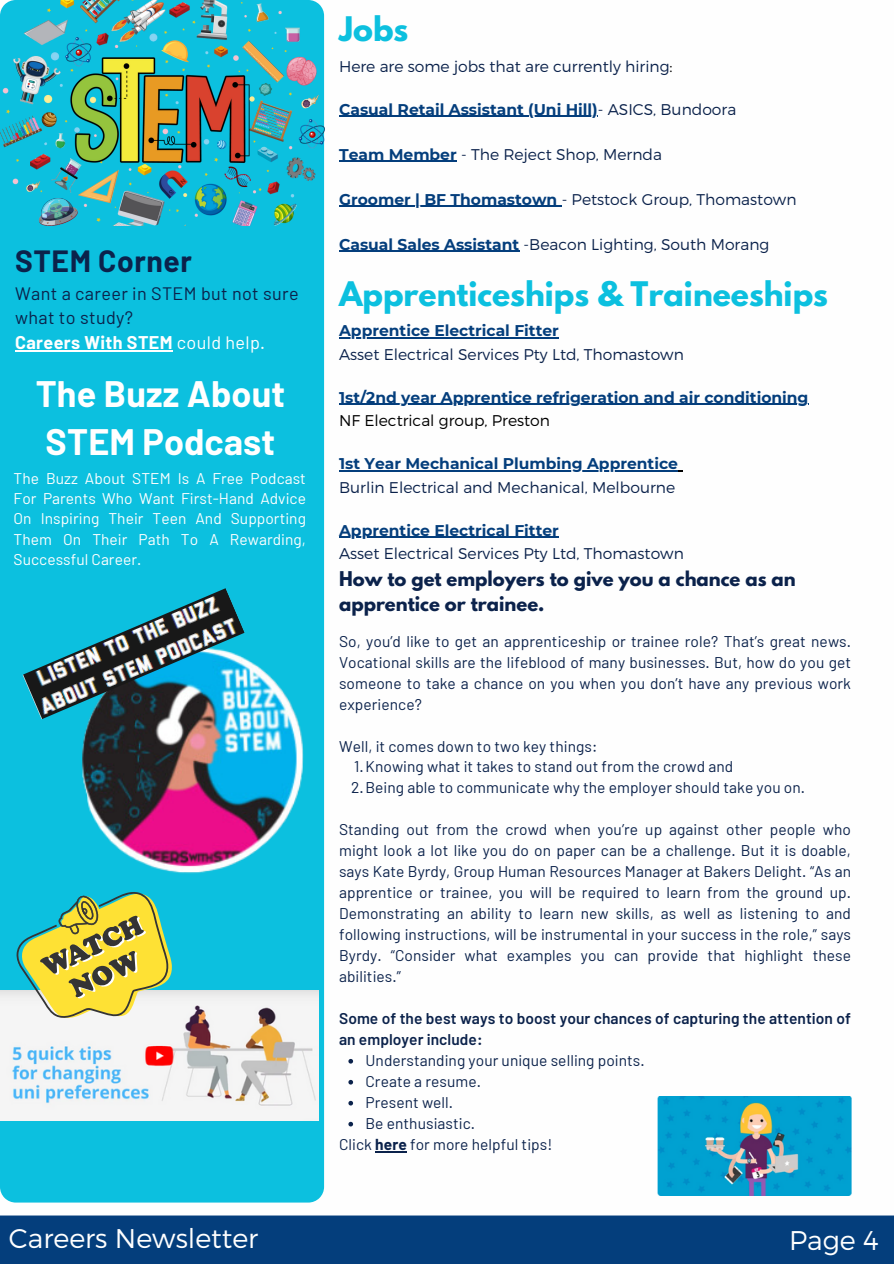
<style>
.page{position:relative;width:894px;height:1264px;background:#fff}
.page>*{position:absolute;margin:0;border:0;box-sizing:border-box;transform-origin:0 0}
.t1{font:700 36px/48.3px "Barlow";letter-spacing:.005em;color:#fff}
.t2{font:700 30px "League Spartan";color:#0cc0df}
.t3{font:700 30px "Barlow";letter-spacing:.02em;color:#0b224b}
.t4{font:300 27px "Montserrat";color:#fff}
.t5{font:18px/24.8px "Barlow";letter-spacing:.02em;color:#0b224b}
.t6{font:700 18px/24.8px "League Spartan";color:#0b224b}
.t7{font:15.45px/21px "Barlow";letter-spacing:.005em;color:#0b224b;text-align:justify}
.t8{font:300 15.45px "Montserrat";color:#0b224b}
.t9{font:700 15.45px "Montserrat";color:#043e7c}
.t10{font:15.45px/20.2px "Barlow";letter-spacing:.005em;color:#fff;text-align:justify}
.t11{font:600 15.45px/21px "Barlow";letter-spacing:.005em;color:#0b224b}
.t12{font:300 15.45px "Montserrat";color:#000}
.s1{font-weight:700;color:#fff}
.s2{color:#fff}
.s3{color:#000}
.s4{font-weight:300;color:#0b224b}
.s5{font-weight:700;color:#043e7c}
.s6{font-weight:700}
</style>
<div class="page">
<div style="left:0;top:1215px;width:893px;height:48px;background:#043e7c"></div>
<div style="left:0;top:225px;width:324px;height:977px;background:#0cc0df"></div>
<img style="left:0;top:0;width:324px;height:225px">
<img style="left:73px;top:643px;width:233px;height:235px">
<img style="left:23px;top:588px;width:221px;height:131px">
<img style="left:0;top:990px;width:318px;height:130px">
<svg style="left:8px;top:885px;width:183px;height:160px"></svg>
<img style="left:657px;top:1096px;width:193px;height:99px">
<hr style="left:339px;top:116px;width:184px;height:1px;background:#043e7c">
<hr style="left:528px;top:116px;width:69px;height:1px;background:#043e7c">
<hr style="left:339px;top:161px;width:117px;height:1px;background:#043e7c">
<hr style="left:339px;top:206px;width:218px;height:1px;background:#043e7c">
<hr style="left:339px;top:251px;width:180px;height:1px;background:#043e7c">
<hr style="left:339px;top:337px;width:219px;height:1px;background:#043e7c">
<hr style="left:339px;top:404px;width:469px;height:1px;background:#043e7c">
<hr style="left:339px;top:470px;width:338px;height:1px;background:#043e7c">
<hr style="left:339px;top:536px;width:219px;height:2px;background:#043e7c">
<hr style="left:15px;top:350px;width:158px;height:1px;background:#fff">
<svg style="left:348px;top:1059px;width:5px;height:4px"></svg>
<svg style="left:348px;top:1079px;width:5px;height:5px"></svg>
<svg style="left:348px;top:1100px;width:5px;height:5px"></svg>
<svg style="left:348px;top:1121px;width:5px;height:5px"></svg>
<hr style="left:375px;top:1150px;width:32px;height:2px;background:#0b224b">
<h2 class="t3" style="left:15px;top:241px;width:178px">STEM Corner</h2>
<p class="t5" style="left:15px;top:280px;width:285px">Want a career in STEM but not sure what to study?<br><span class="s1">Careers With STEM</span> <span class="s2">could help.</span></p>
<h1 class="t1" style="left:36px;top:368px;width:251px">The Buzz About<br>STEM Podcast</h1>
<p class="t10" style="left:14px;top:467px;width:294px">The Buzz About STEM Is A Free Podcast For Parents Who Want First-Hand Advice On Inspiring Their Teen And Supporting Them On Their Path To A Rewarding, Successful Career.</p>
<h2 class="t2" style="left:339px;top:14px;width:71px">Jobs</h2>
<p class="t8" style="left:339px;top:56px;width:335px">Here are some jobs that are currently hiring<span class="s3">:</span></p>
<p class="t9" style="left:339px;top:100px;width:398px">Casual Retail Assistant (Uni Hill)<span class="s4">- ASICS, Bundoora</span></p>
<p class="t8" style="left:339px;top:144px;width:324px"><span class="s5">Team Member</span> - The Reject Shop, Mernda</p>
<p class="t8" style="left:339px;top:189px;width:459px"><span class="s5">Groomer | BF Thomastown</span> - Petstock Group, Thomastown</p>
<p class="t8" style="left:339px;top:234px;width:431px"><span class="s5">Casual Sales Assistant</span> -Beacon Lighting, South Morang</p>
<h2 class="t2" style="left:339px;top:279px;width:490px">Apprenticeships &amp; Traineeships</h2>
<p class="t9" style="left:339px;top:321px;width:221px">Apprentice Electrical Fitter</p>
<p class="t8" style="left:339px;top:344px;width:346px">Asset Electrical Services Pty Ltd, Thomastown</p>
<p class="t9" style="left:339px;top:388px;width:471px">1st/2nd year Apprentice refrigeration and air conditioning</p>
<p class="t12" style="left:339px;top:411px;width:212px">NF Electrical group, Preston</p>
<p class="t9" style="left:339px;top:454px;width:340px">1st Year Mechanical Plumbing Apprentice</p>
<p class="t8" style="left:339px;top:477px;width:337px">Burlin Electrical and Mechanical, Melbourne</p>
<p class="t9" style="left:339px;top:520px;width:221px">Apprentice Electrical Fitter</p>
<p class="t8" style="left:339px;top:543px;width:346px">Asset Electrical Services Pty Ltd, Thomastown</p>
<p class="t6" style="left:339px;top:569px;width:458px">How to get employers to give you a chance as an apprentice or trainee.</p>
<p class="t7" style="left:339px;top:630px;width:513px">So, you’d like to get an apprenticeship or trainee role? That’s great news.<br>Vocational skills are the lifeblood of many businesses. But, how do you get someone to take a chance on you when you don’t have any previous work experience?</p>
<p class="t7" style="left:351px;top:734px;width:455px;text-align:left;text-indent:-12px">Well, it comes down to two key things:<br>1.Knowing what it takes to stand out from the crowd and<br>2.Being able to communicate why the employer should take you on.</p>
<p class="t7" style="left:339px;top:818px;width:513px">Standing out from the crowd when you’re up against other people who might look a lot like you do on paper can be a challenge. But it is doable, says Kate Byrdy, Group Human Resources Manager at Bakers Delight. “As an apprentice or trainee, you will be required to learn from the ground up.<br>Demonstrating an ability to learn new skills, as well as listening to and following instructions, will be instrumental in your success in the role,” says Byrdy. “Consider what examples you can provide that highlight these abilities.”</p>
<p class="t11" style="left:339px;top:1007px;width:513px">Some of the best ways to boost your chances of capturing the attention of an employer include:</p>
<p class="t7" style="left:365px;top:1049px;width:281px">Understanding your unique selling points.</p>
<p class="t7" style="left:365px;top:1070px;width:117px">Create a resume.</p>
<p class="t7" style="left:365px;top:1091px;width:89px">Present well.</p>
<p class="t7" style="left:365px;top:1112px;width:111px">Be enthusiastic.</p>
<p class="t7" style="left:339px;top:1133px;width:215px">Click <span class="s6">here</span> for more helpful tips!</p>
<h3 class="t4" style="left:9px;top:1220px;width:251px">Careers Newsletter</h3>
<h3 class="t4" style="left:788px;top:1223px;width:91px">Page 4</h3>
</div>
